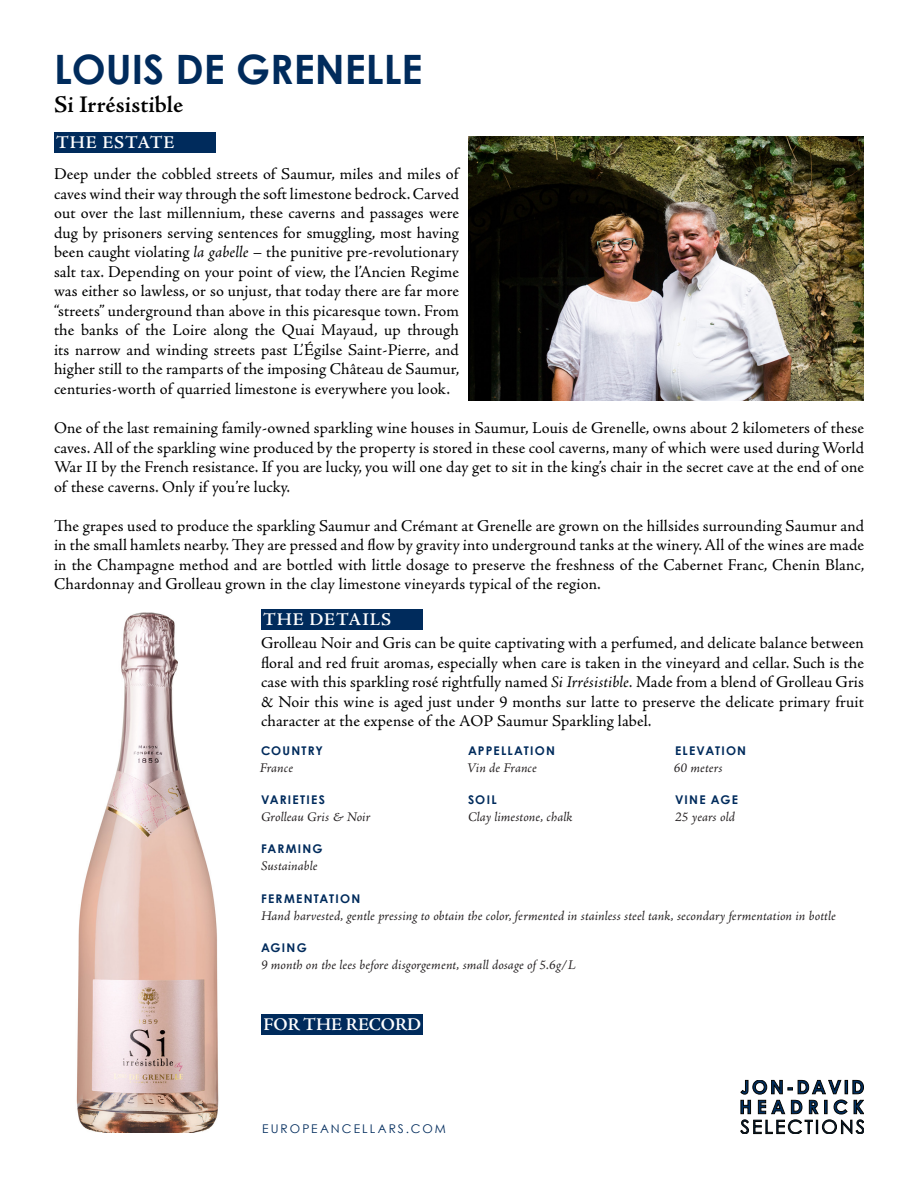
<style>
.page{position:relative;width:918px;height:1188px;background:#fff}
.page>*{position:absolute;margin:0;border:0;box-sizing:border-box;transform-origin:0 0}
.t1{font:700 40.5px "Century Gothic";color:#002b5c}
.t2{font:600 24px "Adobe Jenson Pro";letter-spacing:.005em;color:#000}
.t3{font:600 18px "Adobe Jenson Pro";letter-spacing:.05em;color:#fff}
.t4{font:600 18px "Adobe Jenson Pro";color:#fff}
.t5{font:16.5px/19.5px "Adobe Jenson Pro";letter-spacing:.005em;color:#000;text-align:justify}
.t6{font:italic 13.5px "Adobe Jenson Pro";letter-spacing:.005em;color:#231f20}
.t7{font:700 12px "Century Gothic";letter-spacing:.105em;color:#002b5c}
.t8{font:12px "Century Gothic";letter-spacing:.17em;color:#002b5c}
.s1{font-style:italic}
</style>
<div class="page">
<img style="left:468px;top:137px;width:396px;height:264px">
<div style="left:261px;top:609px;width:162px;height:20px;background:#002b5c"></div>
<div style="left:54px;top:132px;width:162px;height:20px;background:#002b5c"></div>
<div style="left:261px;top:1014px;width:162px;height:20px;background:#002b5c"></div>
<svg style="left:741px;top:1080px;width:41px;height:14px"></svg>
<svg style="left:788px;top:1080px;width:53px;height:14px"></svg>
<div style="left:845px;top:1080px;width:3px;height:14px;border:1px solid #040503"></div>
<svg style="left:853px;top:1080px;width:11px;height:14px"></svg>
<svg style="left:741px;top:1100px;width:10px;height:14px"></svg>
<svg style="left:758px;top:1100px;width:8px;height:14px"></svg>
<svg style="left:772px;top:1100px;width:13px;height:14px"></svg>
<svg style="left:791px;top:1100px;width:11px;height:14px"></svg>
<svg style="left:809px;top:1100px;width:9px;height:14px"></svg>
<div style="left:824px;top:1100px;width:3px;height:14px;background:#002f61;border:1px solid #040503"></div>
<svg style="left:834px;top:1100px;width:13px;height:14px"></svg>
<svg style="left:854px;top:1100px;width:10px;height:14px"></svg>
<svg style="left:741px;top:1120px;width:123px;height:14px"></svg>
<img style="left:76px;top:612px;width:143px;height:520px">
<h1 class="t1" style="left:54px;top:44px;width:370px">LOUIS DE GRENELLE</h1>
<p class="t2" style="left:54px;top:91px;width:131px">Si Irrésistible</p>
<p class="t3" style="left:56px;top:132px;width:120px">THE ESTATE</p>
<p class="t5" style="left:54px;top:164px;width:407px">Deep under the cobbled streets of Saumur, miles and miles of caves wind their way through the soft limestone bedrock. Carved out over the last millennium, these caverns and passages were dug by prisoners serving sentences for smuggling, most having been caught violating <span class="s1">la gabelle</span> – the punitive pre-revolutionary salt tax. Depending on your point of view, the l’Ancien Regime was either so lawless, or so unjust, that today there are far more “streets” underground than above in this picaresque town. From the banks of the Loire along the Quai Mayaud, up through its narrow and winding streets past L’Égilse Saint-Pierre, and higher still to the ramparts of the imposing Château de Saumur, centuries-worth of quarried limestone is everywhere you look.</p>
<p class="t5" style="left:54px;top:418px;width:812px">One of the last remaining family-owned sparkling wine houses in Saumur, Louis de Grenelle, owns about 2 kilometers of these caves. All of the sparkling wine produced by the property is stored in these cool caverns, many of which were used during World War II by the French resistance. If you are lucky, you will one day get to sit in the king’s chair in the secret cave at the end of one of these caverns. Only if you’re lucky.</p>
<p class="t5" style="left:54px;top:516px;width:812px">The grapes used to produce the sparkling Saumur and Crémant at Grenelle are grown on the hillsides surrounding Saumur and in the small hamlets nearby. They are pressed and flow by gravity into underground tanks at the winery. All of the wines are made in the Champagne method and are bottled with little dosage to preserve the freshness of the Cabernet Franc, Chenin Blanc, Chardonnay and Grolleau grown in the clay limestone vineyards typical of the region.</p>
<p class="t3" style="left:263px;top:609px;width:130px">THE DETAILS</p>
<p class="t5" style="left:261px;top:634px;width:605px">Grolleau Noir and Gris can be quite captivating with a perfumed, and delicate balance between floral and red fruit aromas, especially when care is taken in the vineyard and cellar. Such is the case with this sparkling rosé rightfully named <span class="s1">Si Irrésistible.</span> Made from a blend of Grolleau Gris &amp; Noir this wine is aged just under 9 months sur latte to preserve the delicate primary fruit character at the expense of the AOP Saumur Sparkling label.</p>
<p class="t7" style="left:261px;top:743px;width:63px">COUNTRY</p>
<p class="t7" style="left:468px;top:743px;width:88px">APPELLATION</p>
<p class="t7" style="left:675px;top:743px;width:73px">ELEVATION</p>
<p class="t6" style="left:467px;top:760px;width:71px">Vin de France</p>
<p class="t6" style="left:468px;top:809px;width:106px">Clay limestone, chalk</p>
<p class="t6" style="left:674px;top:760px;width:50px">60 meters</p>
<p class="t6" style="left:260px;top:760px;width:35px">France</p>
<p class="t6" style="left:261px;top:809px;width:111px">Grolleau Gris &amp; Noir</p>
<p class="t6" style="left:675px;top:809px;width:62px">25 years old</p>
<p class="t7" style="left:261px;top:792px;width:66px">VARIETIES</p>
<p class="t7" style="left:468px;top:792px;width:30px">SOIL</p>
<p class="t7" style="left:675px;top:792px;width:64px">VINE AGE</p>
<p class="t7" style="left:261px;top:841px;width:63px">FARMING</p>
<p class="t6" style="left:261px;top:858px;width:58px">Sustainable</p>
<p class="t6" style="left:261px;top:908px;width:576px">Hand harvested, gentle pressing to obtain the color, fermented in stainless steel tank, secondary fermentation in bottle</p>
<p class="t6" style="left:261px;top:957px;width:316px">9 month on the lees before disgorgement, small dosage of 5.6g/L</p>
<p class="t7" style="left:261px;top:891px;width:101px">FERMENTATION</p>
<p class="t7" style="left:261px;top:940px;width:47px">AGING</p>
<p class="t4" style="left:263px;top:1014px;width:159px">FOR THE RECORD</p>
<p class="t8" style="left:262px;top:1121px;width:185px">EUROPEANCELLARS.COM</p>
</div>
